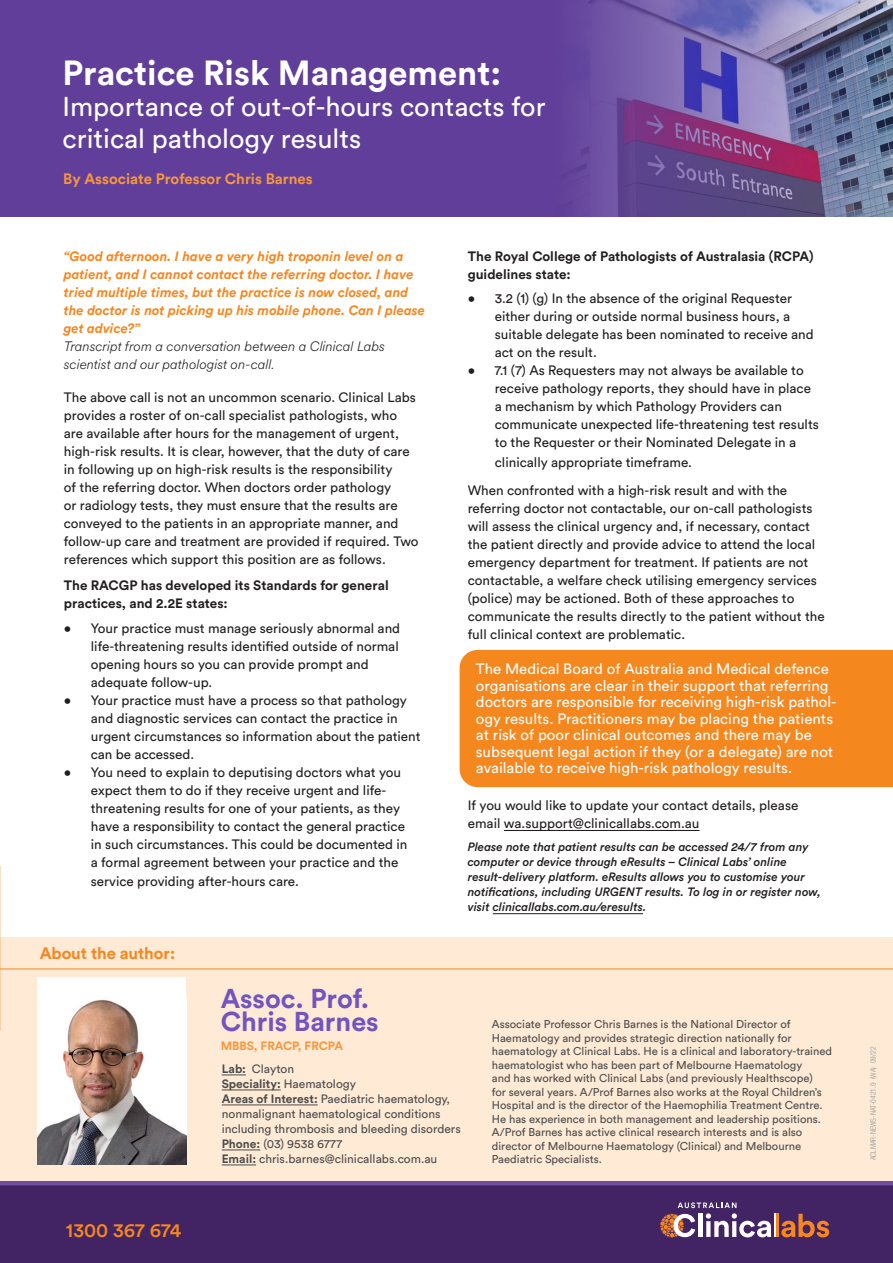
<style>
.page{position:relative;width:893px;height:1263px;background:#fff}
.page>*{position:absolute;margin:0;border:0;box-sizing:border-box;transform-origin:0 0}
.t1{font:700 34.5px "Circular Std";color:#fff}
.t2{font:27px/31.5px "Circular Std";color:#fff}
.Body_Grey{font:700 27px/22.5px "Circular Std";color:#7254c0}
.t3{font:500 19.5px "Circular Std";color:#f5871f}
.Body_Grey-2{font:700 16.5px "Circular Std";color:#f5871f}
.t4{font:15px/16.5px "Circular Std";color:#fff}
.Body_Copy{font:700 15px "Circular Std";color:#f7973d}
.Body_-_black{font:13.5px/18px "Circular Std";color:#231f20}
.Body_-_black-2{font:italic 700 13.5px/18px "Circular Std";color:#f5871f}
.Body_-_black-3{font:700 13.5px/18px "Circular Std";color:#231f20}
.Body_-_black-4{font:italic 500 12px/15px "Circular Std";color:#231f20}
.Body_Grey-3{font:12px/15px "Circular Std";color:#4b4c4d}
.Body_Grey-4{font:700 12px "Circular Std";color:#f7973d}
.Body_Grey-5{font:11.25px/13.5px "Circular Std";color:#4b4c4d}
.t5{font:300 condensed 7.5px "Helvetica Neue LT Std";color:#939598}
.s1{font-family:"Circular Spotify Text";font-weight:300;color:#231f20}
.s2{font-weight:700}
</style>
<div class="page">
<div style="left:0;top:1182px;width:893px;height:81px;background:#422363"></div>
<hr style="left:774px;top:1214px;width:2px;height:23px;background:#fff">
<hr style="left:776px;top:1214px;width:2px;height:23px;background:#f5871f">
<svg style="left:781px;top:1214px;width:48px;height:23px"></svg>
<svg style="left:660px;top:1202px;width:111px;height:35px"></svg>
<hr style="left:0;top:1181px;width:893px;height:4px;background:#704da0">
<hr style="left:504px;top:830px;width:195px;height:1px;background:#231f20">
<hr style="left:493px;top:913px;width:150px;height:1px;background:#231f20">
<div style="left:0;top:0;width:893px;height:217px;background:#603e99"></div>
<div style="left:0;top:938px;width:893px;height:243px;background:#feead5"></div>
<svg style="left:222px;top:1074px;width:24px;height:1px"></svg>
<hr style="left:222px;top:1089px;width:59px;height:1px;background:#4b4c4d">
<hr style="left:222px;top:1104px;width:96px;height:1px;background:#4b4c4d">
<hr style="left:222px;top:1149px;width:38px;height:1px;background:#4b4c4d">
<hr style="left:222px;top:1164px;width:34px;height:1px;background:#4b4c4d">
<hr style="left:0;top:968px;width:893px;height:1px;background:#f5871f">
<div style="left:37px;top:977px;width:149px;height:188px;background:#fff"></div>
<img style="left:37px;top:999px;width:149px;height:166px">
<div style="left:460px;top:650px;width:433px;height:137px;background:#f5871f"></div>
<img style="left:576px;top:0;width:317px;height:217px">
<p class="t1" style="left:63px;top:50px;width:440px">Practice Risk Management:</p>
<p class="t2" style="left:63px;top:91px;width:485px">Importance of out-of-hours contacts for critical pathology results</p>
<p class="Body_Copy" style="left:63px;top:169px;width:251px">By Associate Professor Chris Barnes</p>
<p class="Body_-_black-2" style="left:64px;top:247px;width:363px">“Good afternoon. I have a very high troponin level on a patient, and I cannot contact the referring doctor. I have tried multiple times, but the practice is now closed, and the doctor is not picking up his mobile phone. Can I please get advice?”<br><span class="s1">Transcript from a conversation between a Clinical Labs scientist and our pathologist on-call.</span></p>
<p class="Body_-_black" style="left:64px;top:388px;width:356px">The above call is not an uncommon scenario. Clinical Labs provides a roster of on-call specialist pathologists, who are available after hours for the management of urgent, high-risk results. It is clear, however, that the duty of care in following up on high-risk results is the responsibility<br>of the referring doctor. When doctors order pathology<br>or radiology tests, they must ensure that the results are conveyed to the patients in an appropriate manner, and follow-up care and treatment are provided if required. Two references which support this position are as follows.</p>
<p class="Body_-_black-3" style="left:64px;top:576px;width:326px">The RACGP has developed its Standards for general practices, and 2.2E states:</p>
<p class="Body_-_black" style="left:91px;top:619px;width:311px;text-indent:-27px">• Your practice must manage seriously abnormal and life-threatening results identified outside of normal opening hours so you can provide prompt and adequate follow-up.</p>
<p class="Body_-_black" style="left:91px;top:691px;width:331px;text-indent:-27px">• Your practice must have a process so that pathology and diagnostic services can contact the practice in urgent circumstances so information about the patient can be accessed.</p>
<p class="Body_-_black" style="left:91px;top:763px;width:318px;text-indent:-27px">• You need to explain to deputising doctors what you expect them to do if they receive urgent and life&shy;threatening results for one of your patients, as they have a responsibility to contact the general practice in such circumstances. This could be documented in a formal agreement between your practice and the</p>
<p class="Body_-_black" style="left:91px;top:872px;width:209px">service providing after-hours care.</p>
<p class="Body_Grey-2" style="left:40px;top:943px;width:137px">About the author:</p>
<p class="Body_-_black-3" style="left:468px;top:247px;width:347px">The Royal College of Pathologists of Australasia (RCPA) guidelines state:</p>
<p class="Body_-_black" style="left:495px;top:289px;width:321px;text-indent:-27px">• 3.2 (1) (g) In the absence of the original Requester either during or outside normal business hours, a suitable delegate has been nominated to receive and act on the result.</p>
<p class="Body_-_black" style="left:495px;top:361px;width:326px;text-indent:-27px">• 7.1 (7) As Requesters may not always be available to receive pathology reports, they should have in place a mechanism by which Pathology Providers can communicate unexpected life-threatening test results to the Requester or their Nominated Delegate in a</p>
<p class="Body_-_black" style="left:495px;top:453px;width:199px">clinically appropriate timeframe.</p>
<p class="Body_-_black" style="left:468px;top:481px;width:359px">When confronted with a high-risk result and with the referring doctor not contactable, our on-call pathologists will assess the clinical urgency and, if necessary, contact the patient directly and provide advice to attend the local emergency department for treatment. If patients are not contactable, a welfare check utilising emergency services (police) may be actioned. Both of these approaches to communicate the results directly to the patient without the full clinical context are problematic.</p>
<p class="t4" style="left:476px;top:660px;width:362px">The Medical Board of Australia and Medical defence organisations are clear in their support that referring doctors are responsible for receiving high-risk pathol&shy;ogy results. Practitioners may be placing the patients at risk of poor clinical outcomes and there may be subsequent legal action if they (or a delegate) are not available to receive high-risk pathology results.</p>
<p class="Body_-_black" style="left:468px;top:796px;width:332px">If you would like to update your contact details, please email wa.support@clinicallabs.com.au</p>
<p class="Body_-_black-4" style="left:468px;top:839px;width:355px">Please note that patient results can be accessed 24/7 from any computer or device through eResults – Clinical Labs’ online result-delivery platform. eResults allows you to customise your notifications, including URGENT results. To log in or register now, visit clinicallabs.com.au/eresults.</p>
<p class="t3" style="left:66px;top:1218px;width:117px">1300 367 674</p>
<p class="Body_Grey" style="left:221px;top:987px;width:160px">Assoc. Prof.<br>Chris Barnes</p>
<p class="Body_Grey-4" style="left:221px;top:1038px;width:124px">MBBS, FRACP, FRCPA</p>
<p class="Body_Grey-3" style="left:222px;top:1061px;width:241px"><span class="s2">Lab:</span> Clayton<br><span class="s2">Speciality:</span> Haematology<br><span class="s2">Areas of Interest:</span> Paediatric haematology, nonmalignant haematological conditions including thrombosis and bleeding disorders <span class="s2">Phone:</span> (03) 9538 6777<br><span class="s2">Email:</span> chris.barnes@clinicallabs.com.au</p>
<p class="Body_Grey-5" style="left:492px;top:1017px;width:342px">Associate Professor Chris Barnes is the National Director of Haematology and provides strategic direction nationally for haematology at Clinical Labs. He is a clinical and laboratory-trained haematologist who has been part of Melbourne Haematology<br>and has worked with Clinical Labs (and previously Healthscope)<br>for several years. A/Prof Barnes also works at the Royal Children’s Hospital and is the director of the Haemophilia Treatment Centre.<br>He has experience in both management and leadership positions.<br>A/Prof Barnes has active clinical research interests and is also director of Melbourne Haematology (Clinical) and Melbourne Paediatric Specialists.</p>
<p class="t5" style="left:869px;top:1160px;width:115px;rotate:-90deg">ACLMAR-NEWS-NAT-0421.9 (WA) 09/22</p>
</div>
